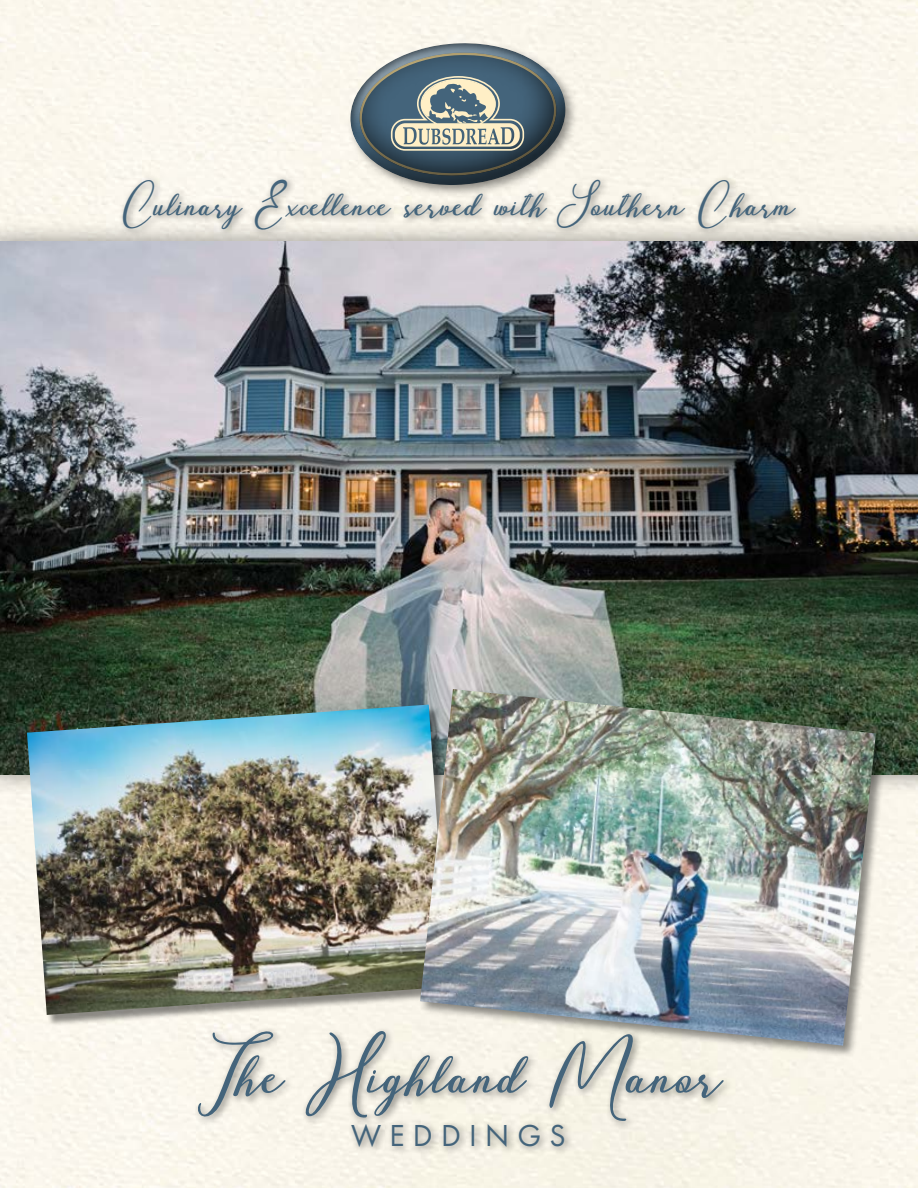
<style>
.page{position:relative;width:918px;height:1188px;background:#fff}
.page>*{position:absolute;margin:0;border:0;box-sizing:border-box;transform-origin:0 0}
.t1{font:73.5px "Paullina";color:#44647b}
.t2{font:43.5px "Paullina";color:#44647b}
.t3{font:31.5px "Futura PT";letter-spacing:.26em;color:#44647b}
</style>
<div class="page">
<img style="left:0;top:242px;width:918px;height:532px">
<div style="left:29px;top:706px;width:431px;height:320px;background:#000;opacity:.45"></div>
<img style="left:27px;top:705px;width:392px;height:310px">
<div style="left:119px;top:174px;width:685px;height:65px;background:#000;opacity:.45"></div>
<div style="left:193px;top:1026px;width:540px;height:104px;background:#000;opacity:.45"></div>
<div style="left:419px;top:688px;width:470px;height:371px;background:#000;opacity:.45"></div>
<img style="left:420px;top:689px;width:456px;height:357px">
<div style="left:321px;top:27px;width:273px;height:186px;background:#000;opacity:.75"></div>
<svg style="left:349px;top:42px;width:217px;height:145px;background:#828e90"></svg>
<div style="left:347px;top:1120px;width:227px;height:36px;background:#000;opacity:.45"></div>
<p class="t2" style="left:123px;top:174px;width:673px">Culinary Excellence served with Southern Charm</p>
<h1 class="t1" style="left:195px;top:1023px;width:527px">The Highland Manor</h1>
<p class="t3" style="left:351px;top:1117px;width:216px">WEDDINGS</p>
</div>
